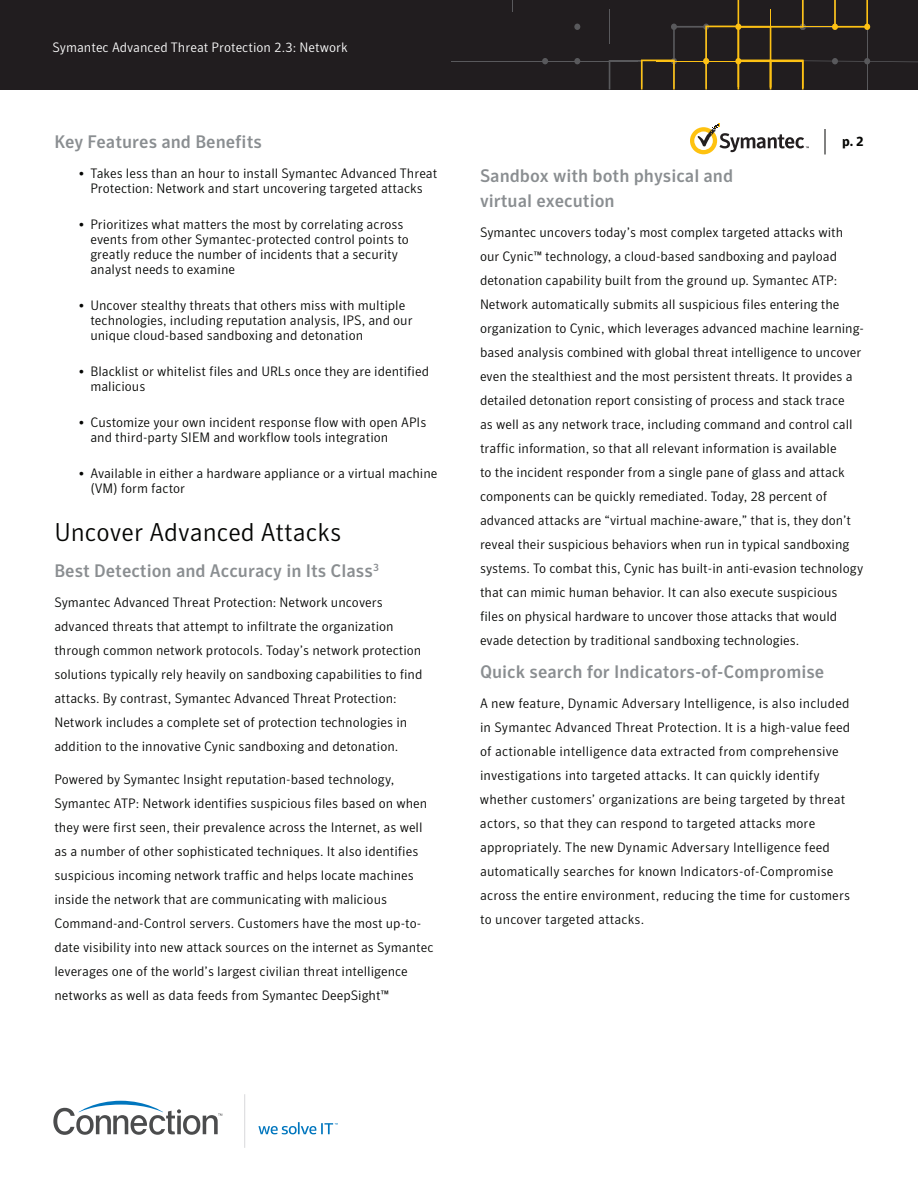
<style>
.page{position:relative;width:918px;height:1188px;background:#fff}
.page>*{position:absolute;margin:0;border:0;box-sizing:border-box;transform-origin:0 0}
.t1{font:300 25.5px "Symantec Sans";color:#040503}
.t2{font:500 18px/24.6px "Symantec Sans";color:#8a8e91}
.t3{font:300 13.5px/24px "Symantec Sans";color:#040503}
.t4{font:300 13.5px "Symantec Sans";color:#fff}
.t5{font:700 13.5px "Symantec Sans";color:#040503}
</style>
<div class="page">
<div style="left:0;top:0;width:918px;height:90px;background:#211d1f"></div>
<hr style="left:451px;top:61px;width:187px;height:1px;background:#59595c">
<svg style="left:542px;top:58px;width:6px;height:6px"></svg>
<svg style="left:574px;top:58px;width:6px;height:6px"></svg>
<svg style="left:574px;top:24px;width:6px;height:6px"></svg>
<svg style="left:609px;top:0;width:309px;height:90px"></svg>
<svg style="left:690px;top:123px;width:119px;height:31px"></svg>
<svg style="left:825px;top:129px;width:1px;height:25px"></svg>
<svg style="left:53px;top:1101px;width:169px;height:34px"></svg>
<svg style="left:258px;top:1122px;width:80px;height:12px"></svg>
<p class="t4" style="left:52px;top:40px;width:297px">Symantec Advanced Threat Protection 2.3: Network</p>
<p class="t2" style="left:54px;top:129px;width:209px">Key Features and Benefits</p>
<p class="t3" style="left:78px;top:165px;width:361px;line-height:15px;text-align:center">• Takes less than an hour to install Symantec Advanced Threat<br>Protection: Network and start uncovering targeted attacks</p>
<p class="t3" style="left:90px;top:216px;width:320px;line-height:15px;text-indent:-12px">• Prioritizes what matters the most by correlating across events from other Symantec-protected control points to greatly reduce the number of incidents that a security analyst needs to examine</p>
<p class="t3" style="left:90px;top:297px;width:324px;line-height:15px;text-indent:-12px">• Uncover stealthy threats that others miss with multiple technologies, including reputation analysis, IPS, and our unique cloud-based sandboxing and detonation</p>
<p class="t3" style="left:90px;top:363px;width:340px;line-height:15px;text-indent:-12px">• Blacklist or whitelist files and URLs once they are identified malicious</p>
<p class="t3" style="left:90px;top:414px;width:338px;line-height:15px;text-indent:-12px">• Customize your own incident response flow with open APIs and third-party SIEM and workflow tools integration</p>
<p class="t3" style="left:90px;top:465px;width:349px;line-height:15px;text-indent:-12px">• Available in either a hardware appliance or a virtual machine (VM) form factor</p>
<p class="t1" style="left:54px;top:517px;width:289px">Uncover Advanced Attacks</p>
<p class="t2" style="left:54px;top:558px;width:326px">Best Detection and Accuracy in Its Class<sup>3</sup></p>
<p class="t3" style="left:54px;top:590px;width:370px">Symantec Advanced Threat Protection: Network uncovers advanced threats that attempt to infiltrate the organization through common network protocols. Today’s network protection solutions typically rely heavily on sandboxing capabilities to find attacks. By contrast, Symantec Advanced Threat Protection:<br>Network includes a complete set of protection technologies in addition to the innovative Cynic sandboxing and detonation.</p>
<p class="t3" style="left:54px;top:767px;width:381px">Powered by Symantec Insight reputation-based technology, Symantec ATP: Network identifies suspicious files based on when they were first seen, their prevalence across the Internet, as well as a number of other sophisticated techniques. It also identifies suspicious incoming network traffic and helps locate machines inside the network that are communicating with malicious Command-and-Control servers. Customers have the most up-to&shy;date visibility into new attack sources on the internet as Symantec leverages one of the world’s largest civilian threat intelligence networks as well as data feeds from Symantec DeepSight™</p>
<p class="t5" style="left:842px;top:133px;width:23px">p. 2</p>
<p class="t2" style="left:480px;top:164px;width:255px">Sandbox with both physical and virtual execution</p>
<p class="t3" style="left:480px;top:220px;width:385px">Symantec uncovers today’s most complex targeted attacks with our Cynic™ technology, a cloud-based sandboxing and payload detonation capability built from the ground up. Symantec ATP:<br>Network automatically submits all suspicious files entering the organization to Cynic, which leverages advanced machine learning&shy;based analysis combined with global threat intelligence to uncover even the stealthiest and the most persistent threats. It provides a detailed detonation report consisting of process and stack trace<br>as well as any network trace, including command and control call traffic information, so that all relevant information is available<br>to the incident responder from a single pane of glass and attack components can be quickly remediated. Today, 28 percent of advanced attacks are “virtual machine-aware,” that is, they don’t reveal their suspicious behaviors when run in typical sandboxing systems. To combat this, Cynic has built-in anti-evasion technology that can mimic human behavior. It can also execute suspicious files on physical hardware to uncover those attacks that would evade detection by traditional sandboxing technologies.</p>
<p class="t2" style="left:480px;top:659px;width:346px">Quick search for Indicators-of-Compromise</p>
<p class="t3" style="left:480px;top:691px;width:372px">A new feature, Dynamic Adversary Intelligence, is also included in Symantec Advanced Threat Protection. It is a high-value feed of actionable intelligence data extracted from comprehensive investigations into targeted attacks. It can quickly identify whether customers’ organizations are being targeted by threat actors, so that they can respond to targeted attacks more appropriately. The new Dynamic Adversary Intelligence feed automatically searches for known Indicators-of-Compromise across the entire environment, reducing the time for customers to uncover targeted attacks.</p>
</div>
